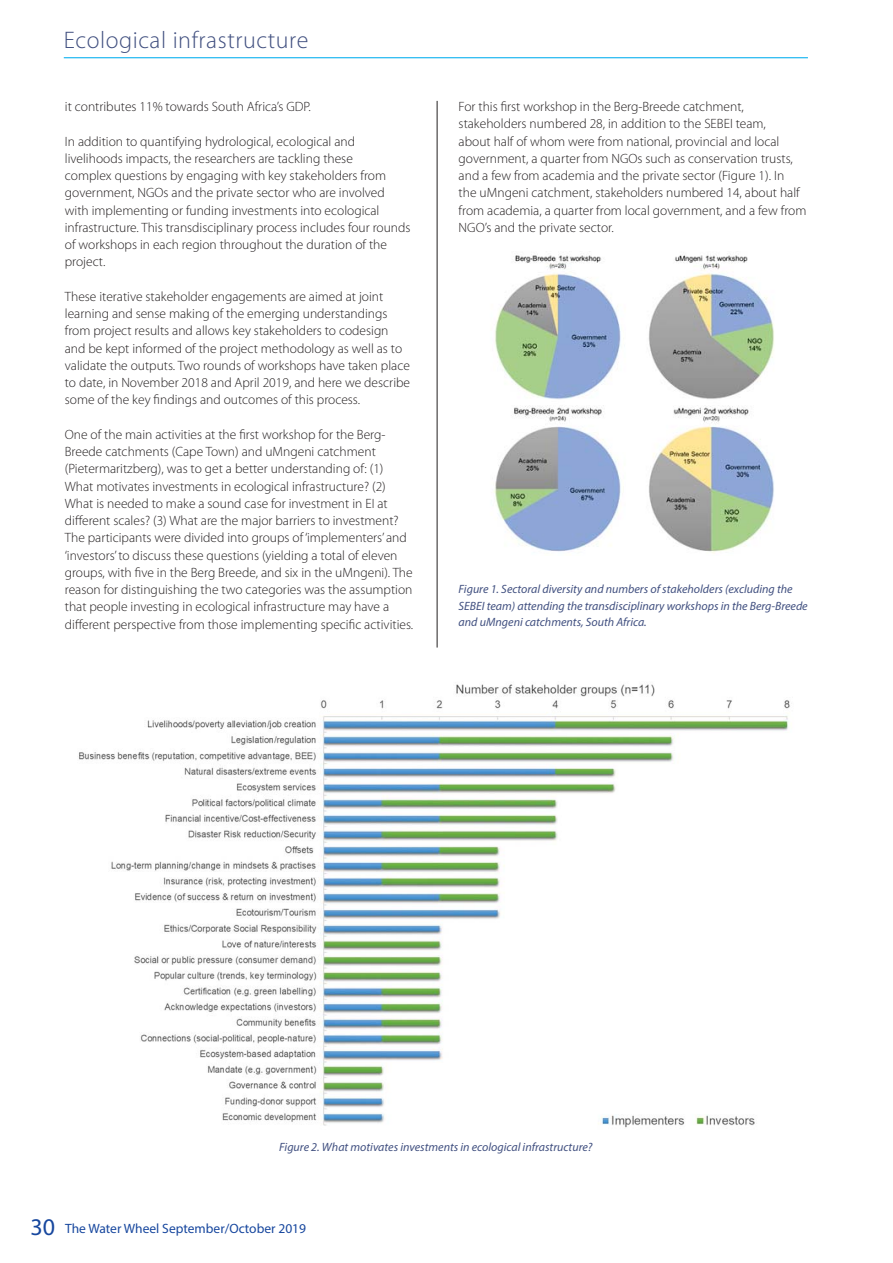
<style>
.page{position:relative;width:893px;height:1263px;background:#fff}
.page>*{position:absolute;margin:0;border:0;box-sizing:border-box;transform-origin:0 0}
.t1{font:300 24px "Myriad Pro";letter-spacing:.025em;color:#415080}
.t2{font:300 13.5px/17.2px "Myriad Pro";color:#231f20}
.t3{font:13.5px "Myriad Pro";color:#17479e}
.t4{font:italic 12px/16.5px "Myriad Pro";color:#415080}
.s1{font-size:24px}
</style>
<div class="page">
<hr style="left:64px;top:57px;width:744px;height:1px;background:#00aeef">
<hr style="left:437px;top:101px;width:1px;height:546px;background:#231f20">
<img style="left:493px;top:251px;width:281px;height:302px">
<img style="left:79px;top:684px;width:711px;height:444px">
<h1 class="t1" style="left:64px;top:31px;width:246px">Ecological infrastructure</h1>
<p class="t2" style="left:65px;top:99px;width:247px">it contributes 11% towards South Africa’s GDP.</p>
<p class="t2" style="left:65px;top:134px;width:347px">In addition to quantifying hydrological, ecological and livelihoods impacts, the researchers are tackling these<br>complex questions by engaging with key stakeholders from government, NGOs and the private sector who are involved with implementing or funding investments into ecological infrastructure. This transdisciplinary process includes four rounds of workshops in each region throughout the duration of the project.</p>
<p class="t2" style="left:65px;top:289px;width:347px">These iterative stakeholder engagements are aimed at joint learning and sense making of the emerging understandings from project results and allows key stakeholders to codesign and be kept informed of the project methodology as well as to validate the outputs. Two rounds of workshops have taken place to date, in November 2018 and April 2019, and here we describe some of the key findings and outcomes of this process.</p>
<p class="t2" style="left:65px;top:427px;width:350px">One of the main activities at the first workshop for the Berg-Breede catchments (Cape Town) and uMngeni catchment (Pietermaritzberg), was to get a better understanding of: (1)<br>What motivates investments in ecological infrastructure? (2)<br>What is needed to make a sound case for investment in EI at different scales? (3) What are the major barriers to investment?<br>The participants were divided into groups of ‘implementers’ and ‘investors’ to discuss these questions (yielding a total of eleven groups, with five in the Berg Breede, and six in the uMngeni). The reason for distinguishing the two categories was the assumption that people investing in ecological infrastructure may have a different perspective from those implementing specific activities.</p>
<p class="t2" style="left:459px;top:99px;width:349px">For this first workshop in the Berg-Breede catchment, stakeholders numbered 28, in addition to the SEBEI team,<br>about half of whom were from national, provincial and local government, a quarter from NGOs such as conservation trusts, and a few from academia and the private sector (Figure 1). In<br>the uMngeni catchment, stakeholders numbered 14, about half from academia, a quarter from local government, and a few from NGO’s and the private sector.</p>
<p class="t4" style="left:459px;top:582px;width:351px">Figure 1. Sectoral diversity and numbers of stakeholders (excluding the<br>SEBEI team) attending the transdisciplinary workshops in the Berg-Breede and uMngeni catchments, South Africa.</p>
<p class="t4" style="left:279px;top:1140px;width:315px">Figure 2. What motivates investments in ecological infrastructure?</p>
<p class="t3" style="left:30px;top:1223px;width:277px"><span class="s1">30</span> The Water Wheel September/October 2019</p>
</div>
